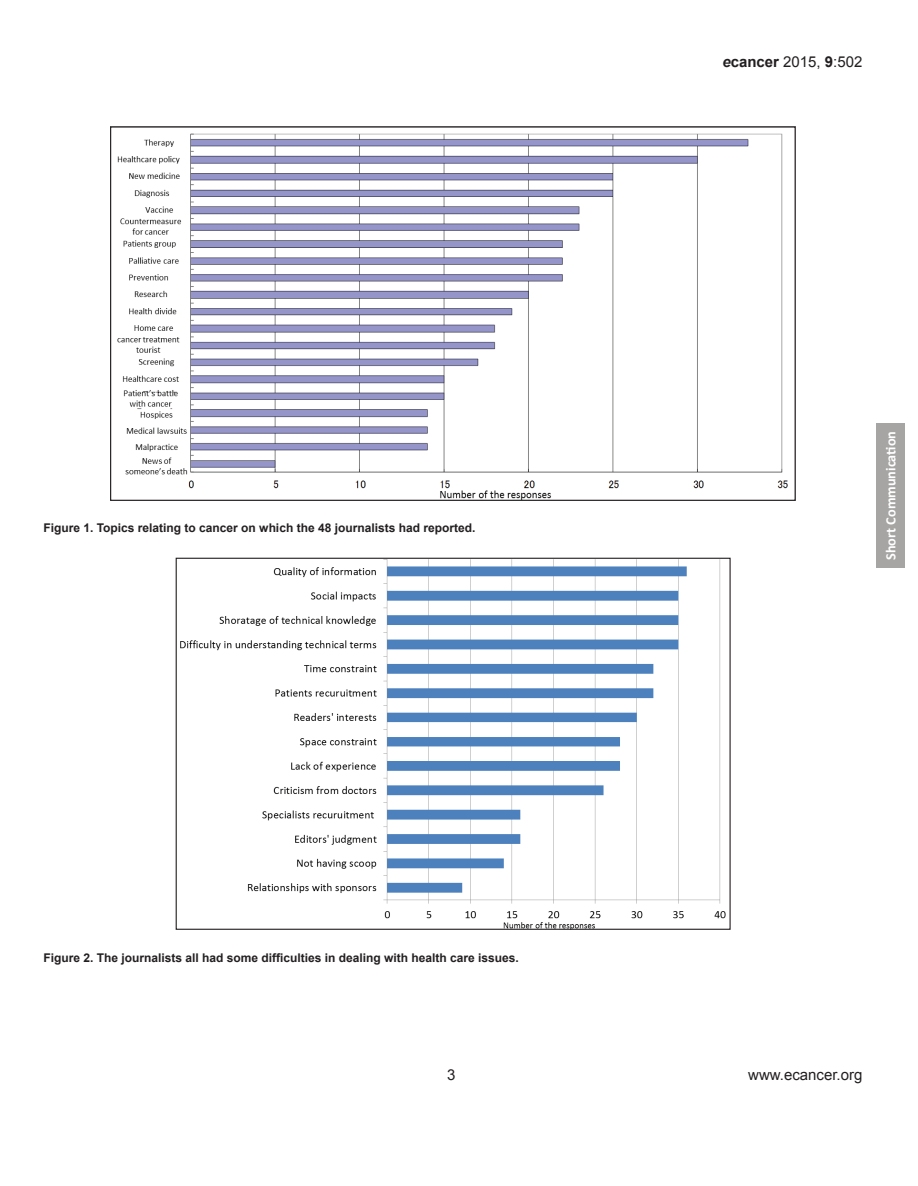
<style>
.page{position:relative;width:918px;height:1186px;background:#fff}
.page>*{position:absolute;margin:0;border:0;box-sizing:border-box;transform-origin:0 0}
.t1{font:15px "Arial";color:#231f20}
.t2{font:700 14.25px "Calibri";color:#fff}
.t3{font:700 12px "Arial";color:#231f20}
.s1{font-weight:700;font-style:italic}
.s2{font-weight:700}
</style>
<div class="page">
<div style="left:876px;top:423px;width:29px;height:144px;background:#a7a5a4"></div>
<img style="left:117px;top:133px;width:671px;height:366px">
<img style="left:181px;top:560px;width:544px;height:368px">
<p class="t3" style="left:44px;top:520px;width:433px">Figure 1. Topics relating to cancer on which the 48 journalists had reported.</p>
<p class="t1" style="left:722px;top:52px;width:142px"><span class="s1">e</span><span class="s2">cancer</span> 2015, <span class="s2">9</span>:502</p>
<p class="t2" style="left:882px;top:560px;width:130px;rotate:-90deg">Short Communication</p>
<p class="t3" style="left:44px;top:949px;width:477px">Figure 2. The journalists all had some difficulties in dealing with health care issues.</p>
<p class="t1" style="left:447px;top:1065px;width:10px">3</p>
<p class="t1" style="left:748px;top:1065px;width:116px">www.ecancer.org</p>
</div>
